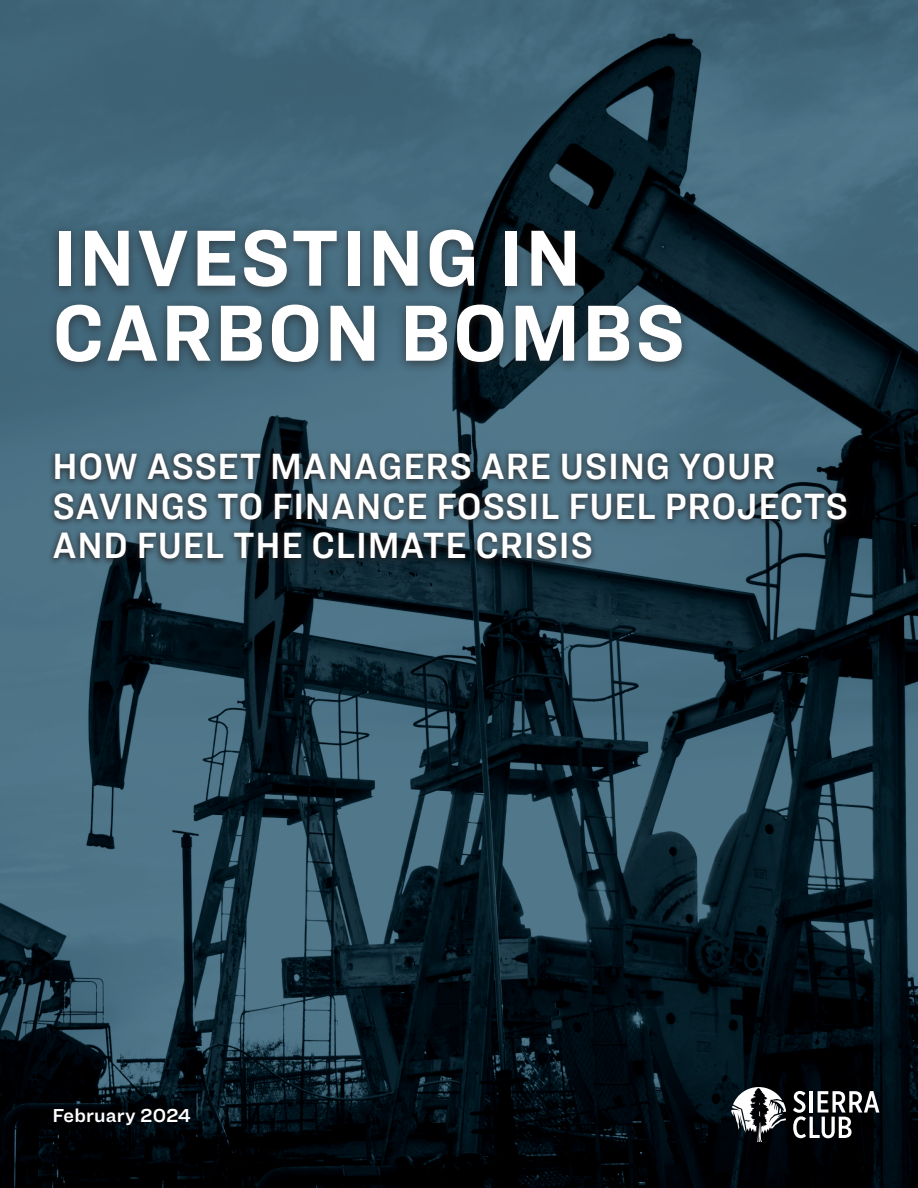
<style>
.page{position:relative;width:918px;height:1188px;background:#fff}
.page>*{position:absolute;margin:0;border:0;box-sizing:border-box;transform-origin:0 0}
._2020_Title{font:700 82.5px/75px "Ringside Narrow";letter-spacing:.025em;color:#fff}
._2020_Title-2{font:37.95px/39.3px "Ringside Narrow Semi";letter-spacing:.02em;color:#fff}
.t1{font:19.5px "Ringside Regular Semi";letter-spacing:.01em;color:#fff}
</style>
<div class="page">
<img style="left:0;top:0;width:918px;height:1188px">
<div style="left:47px;top:223px;width:644px;height:151px;background:#231f20;opacity:.61"></div>
<svg style="left:48px;top:448px;width:805px;height:119px;background:#395361"></svg>
<svg style="left:731px;top:1087px;width:55px;height:54px"></svg>
<svg style="left:793px;top:1091px;width:86px;height:47px"></svg>
<p class="_2020_Title" style="left:52px;top:218px;width:634px">INVESTING IN<br>CARBON BOMBS</p>
<p class="_2020_Title-2" style="left:52px;top:446px;width:797px">HOW ASSET MANAGERS ARE USING YOUR<br>SAVINGS TO FINANCE FOSSIL FUEL PROJECTS<br>AND FUEL THE CLIMATE CRISIS</p>
<p class="t1" style="left:52px;top:1101px;width:140px">February 2024</p>
</div>
